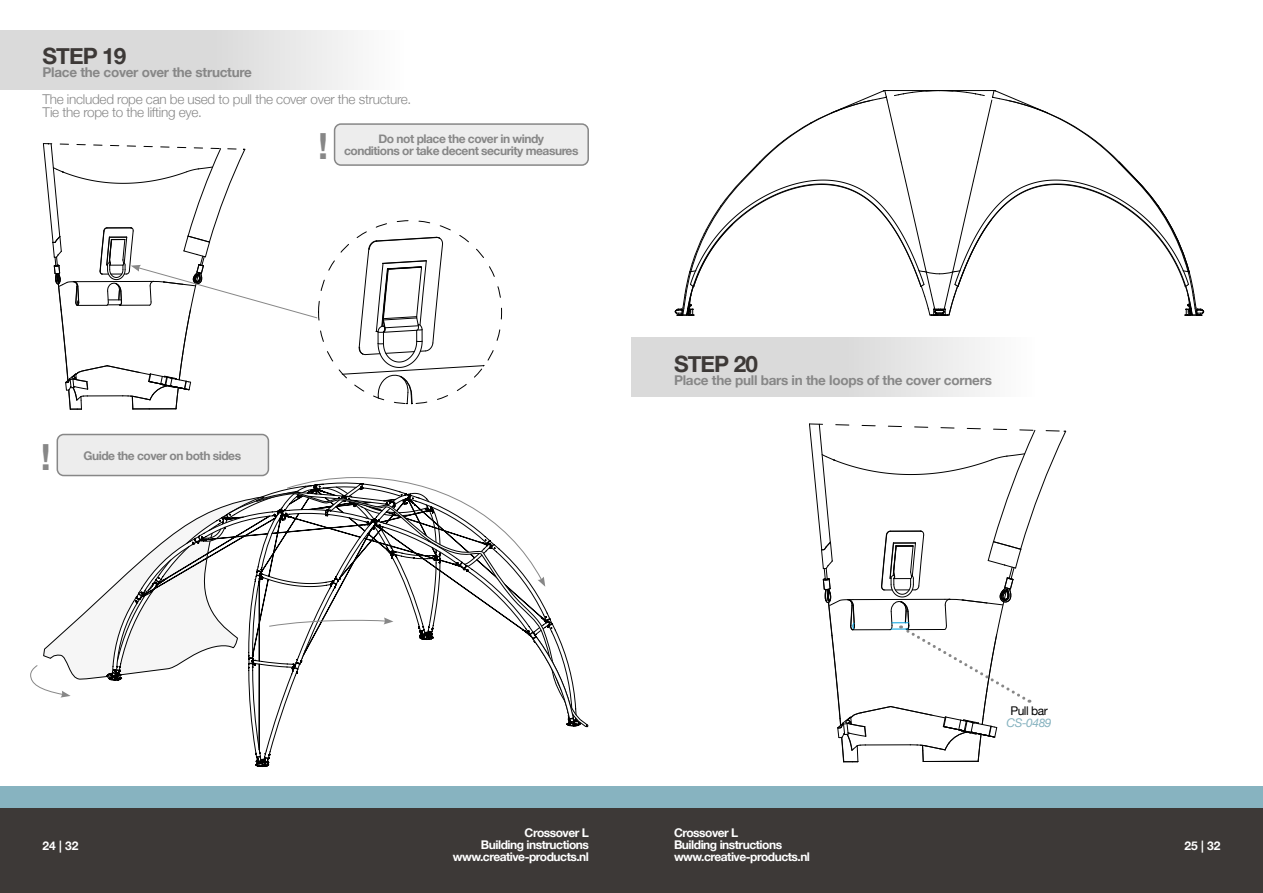
<style>
.page{position:relative;width:1263px;height:893px;background:#fff}
.page>*{position:absolute;margin:0;border:0;box-sizing:border-box;transform-origin:0 0}
.t1{font:700 36px "Helvetica Neue";color:#878787}
.t2{font:700 22.5px "Helvetica Neue";letter-spacing:-.04em;color:#3d3937}
.t3{font:300 13.5px/13.5px "Helvetica Neue";letter-spacing:-.02em;color:#878787}
.t4{font:700 13.5px "Helvetica Neue";letter-spacing:-.02em;color:#878787}
.t5{font:700 12px/12px "Helvetica Neue";letter-spacing:-.04em;color:#fff;text-align:right}
.t6{font:700 12px "Helvetica Neue";letter-spacing:-.04em;color:#878787}
.t7{font:12px "Helvetica Neue";letter-spacing:-.04em;color:#000}
.t8{font:italic 12px "Helvetica Neue";letter-spacing:-.04em;color:#87b3c0}
</style>
<div class="page">
<div style="left:0;top:808px;width:1263px;height:85px;background:#3d3937"></div>
<div style="left:0;top:787px;width:1263px;height:21px;background:#87b3c0"></div>
<svg style="left:30px;top:477px;width:558px;height:290px"></svg>
<svg style="left:675px;top:90px;width:529px;height:226px"></svg>
<div style="left:57px;top:434px;width:211px;height:41px;background:#ededed;border-radius:6px"></div>
<div style="left:57px;top:434px;width:212px;height:42px;border:2px solid #878787;border-radius:6px"></div>
<div style="left:0;top:30px;width:404px;height:59px;background:linear-gradient(to right,#d1d1d1,#f4f4f4)"></div>
<div style="left:631px;top:338px;width:404px;height:59px;background:linear-gradient(to right,#d1d1d1,#f4f4f4)"></div>
<div style="left:335px;top:124px;width:253px;height:41px;background:#ededed;border-radius:6px"></div>
<div style="left:334px;top:123px;width:255px;height:43px;border:2px solid #878787;border-radius:6px"></div>
<svg style="left:809px;top:423px;width:257px;height:339px"></svg>
<svg style="left:342px;top:237px;width:142px;height:167px"></svg>
<svg style="left:43px;top:143px;width:275px;height:267px"></svg>
<h2 class="t2" style="left:43px;top:39px;width:85px">STEP 19</h2>
<p class="t4" style="left:43px;top:62px;width:211px">Place the cover over the structure</p>
<p class="t3" style="left:43px;top:91px;width:370px">The included rope can be used to pull the cover over the structure.<br>Tie the rope to the lifting eye.</p>
<h1 class="t1" style="left:318px;top:118px;width:12px">!</h1>
<p class="t6" style="left:378px;top:130px;width:167px">Do not place the cover in windy</p>
<p class="t6" style="left:344px;top:142px;width:236px">conditions or take decent security measures</p>
<h1 class="t1" style="left:41px;top:428px;width:12px">!</h1>
<p class="t6" style="left:83px;top:446px;width:159px">Guide the cover on both sides</p>
<h2 class="t2" style="left:674px;top:347px;width:85px">STEP 20</h2>
<p class="t4" style="left:674px;top:369px;width:319px">Place the pull bars in the loops of the cover corners</p>
<p class="t7" style="left:1010px;top:702px;width:39px">Pull bar</p>
<p class="t8" style="left:1007px;top:714px;width:46px">CS-0489</p>
<p class="t5" style="left:453px;top:827px;width:138px">Crossover L<br>Building instructions www.creative-products.nl</p>
<p class="t5" style="left:674px;top:827px;width:138px;text-align:left">Crossover L<br>Building instructions www.creative-products.nl</p>
<p class="t5" style="left:43px;top:840px;width:38px">24 | 32</p>
<p class="t5" style="left:1184px;top:840px;width:38px">25 | 32</p>
</div>
